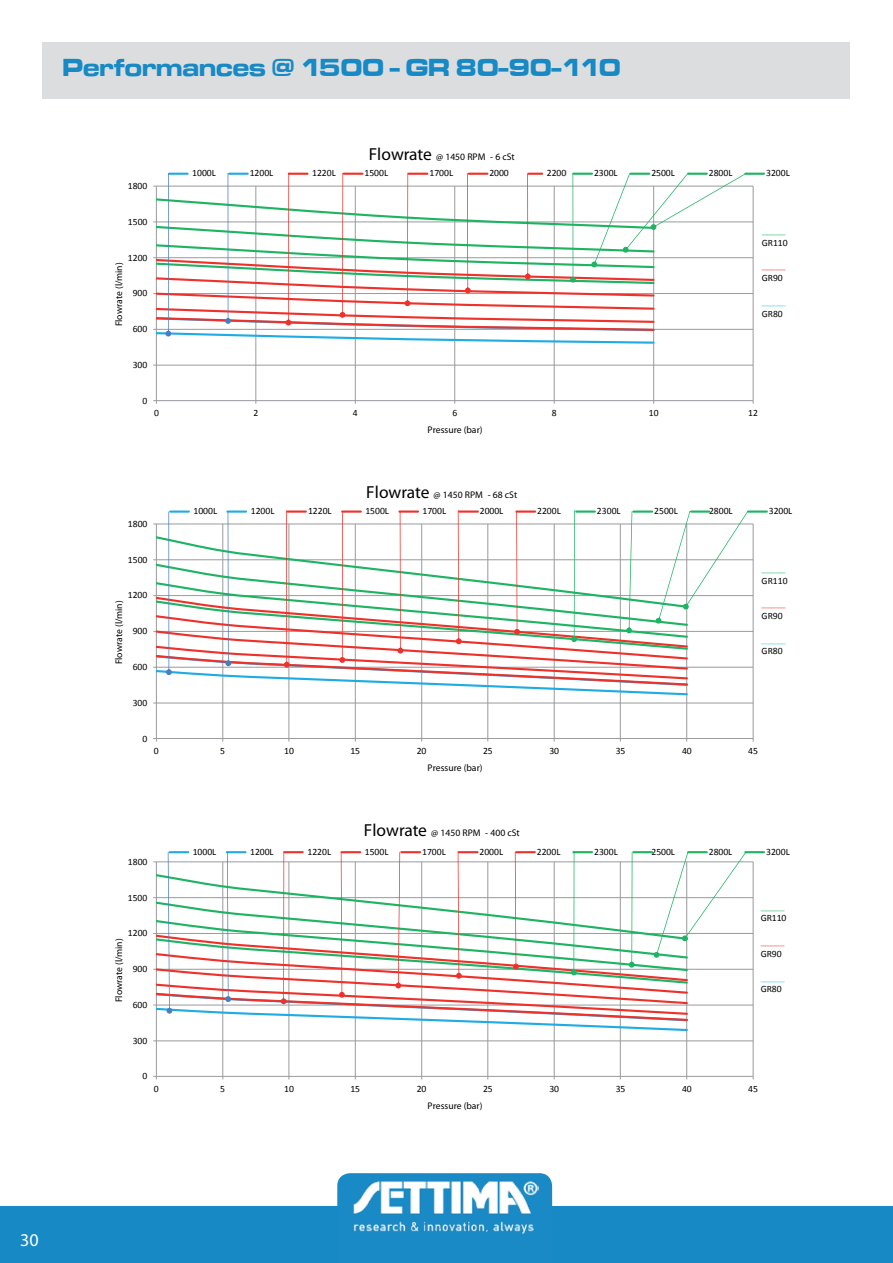
<style>
.page{position:relative;width:893px;height:1263px;background:#fff}
.page>*{position:absolute;margin:0;border:0;box-sizing:border-box;transform-origin:0 0}
.t1{font:25.5px "Microgramma D Bold Exte";color:#1789c4;scale:.93 1}
.t2{font:18px "Myriad Pro";color:#fff}
.t3{font:9.6px "Calibri";color:#000}
.t4{font:700 9.6px "Calibri";color:#000}
.t5{font:700 9.6px "Calibri";color:#1eb463}
.t6{font:700 9.6px "Calibri";color:#ee322b}
.t7{font:700 9.6px "Calibri";color:#25c4f4}
.s1{font-size:17.4px}
</style>
<div class="page">
<div style="left:0;top:1206px;width:891px;height:57px;background:#1789c5"></div>
<svg style="left:337px;top:1173px;width:215px;height:33px"></svg>
<img style="left:350px;top:1173px;width:189px;height:61px">
<hr style="left:891px;top:1206px;width:2px;height:57px;background:#1789c5">
<div style="left:42px;top:42px;width:808px;height:56px;background:#dcddde"></div>
<hr style="left:156px;top:365px;width:597px;height:1px;background:#989a9d">
<hr style="left:256px;top:186px;width:1px;height:215px;background:#989a9d">
<hr style="left:355px;top:186px;width:1px;height:215px;background:#989a9d">
<hr style="left:454px;top:186px;width:1px;height:215px;background:#989a9d">
<hr style="left:554px;top:186px;width:1px;height:215px;background:#989a9d">
<hr style="left:653px;top:186px;width:1px;height:215px;background:#989a9d">
<hr style="left:753px;top:186px;width:1px;height:215px;background:#989a9d">
<hr style="left:156px;top:186px;width:1px;height:215px;background:#989a9d">
<hr style="left:156px;top:400px;width:597px;height:1px;background:#989a9d">
<hr style="left:156px;top:703px;width:597px;height:1px;background:#989a9d">
<hr style="left:156px;top:667px;width:597px;height:1px;background:#989a9d">
<hr style="left:156px;top:631px;width:597px;height:1px;background:#989a9d">
<hr style="left:156px;top:595px;width:597px;height:1px;background:#989a9d">
<hr style="left:156px;top:559px;width:597px;height:1px;background:#989a9d">
<hr style="left:156px;top:524px;width:597px;height:1px;background:#989a9d">
<hr style="left:222px;top:524px;width:1px;height:214px;background:#989a9d">
<hr style="left:289px;top:524px;width:1px;height:214px;background:#989a9d">
<hr style="left:355px;top:524px;width:1px;height:214px;background:#989a9d">
<hr style="left:421px;top:524px;width:1px;height:214px;background:#989a9d">
<hr style="left:487px;top:524px;width:1px;height:214px;background:#989a9d">
<hr style="left:554px;top:524px;width:1px;height:214px;background:#989a9d">
<hr style="left:620px;top:524px;width:1px;height:214px;background:#989a9d">
<hr style="left:686px;top:524px;width:1px;height:214px;background:#989a9d">
<hr style="left:753px;top:524px;width:1px;height:214px;background:#989a9d">
<hr style="left:156px;top:524px;width:1px;height:214px;background:#989a9d">
<hr style="left:156px;top:738px;width:597px;height:1px;background:#989a9d">
<hr style="left:748px;top:510px;width:19px;height:3px;background:#1eb463">
<hr style="left:156px;top:1040px;width:597px;height:1px;background:#989a9d">
<hr style="left:222px;top:862px;width:1px;height:214px;background:#989a9d">
<hr style="left:289px;top:862px;width:1px;height:214px;background:#989a9d">
<hr style="left:355px;top:862px;width:1px;height:214px;background:#989a9d">
<hr style="left:421px;top:862px;width:1px;height:214px;background:#989a9d">
<hr style="left:487px;top:862px;width:1px;height:214px;background:#989a9d">
<hr style="left:554px;top:862px;width:1px;height:214px;background:#989a9d">
<hr style="left:620px;top:862px;width:1px;height:214px;background:#989a9d">
<hr style="left:686px;top:862px;width:1px;height:214px;background:#989a9d">
<hr style="left:753px;top:862px;width:1px;height:214px;background:#989a9d">
<hr style="left:156px;top:862px;width:1px;height:214px;background:#989a9d">
<hr style="left:156px;top:1076px;width:597px;height:1px;background:#989a9d">
<svg style="left:153px;top:510px;width:595px;height:186px"></svg>
<svg style="left:153px;top:851px;width:611px;height:181px"></svg>
<svg style="left:153px;top:172px;width:611px;height:173px"></svg>
<h1 class="t1" style="left:63px;top:51px;width:601px">Performances @ 1500 - GR 80-90-110</h1>
<p class="t4" style="left:369px;top:151px;width:147px"><span class="s1">Flowrate</span> @ 1450 RPM - 6 cSt</p>
<p class="t3" style="left:128px;top:180px;width:21px">1800</p>
<p class="t3" style="left:128px;top:216px;width:21px">1500</p>
<p class="t3" style="left:128px;top:251px;width:21px">1200</p>
<p class="t4" style="left:113px;top:326px;width:66px;rotate:-90deg">Flowrate (l/min)</p>
<p class="t3" style="left:133px;top:287px;width:16px">900</p>
<p class="t3" style="left:133px;top:323px;width:16px">600</p>
<p class="t3" style="left:133px;top:359px;width:16px">300</p>
<p class="t3" style="left:143px;top:394px;width:6px">0</p>
<p class="t3" style="left:192px;top:167px;width:25px">1000L</p>
<p class="t3" style="left:250px;top:167px;width:25px">1200L</p>
<p class="t3" style="left:312px;top:167px;width:25px">1220L</p>
<p class="t3" style="left:364px;top:167px;width:25px">1500L</p>
<p class="t3" style="left:429px;top:167px;width:25px">1700L</p>
<p class="t3" style="left:489px;top:167px;width:25px">2000L</p>
<p class="t3" style="left:547px;top:167px;width:25px">2200L</p>
<p class="t3" style="left:594px;top:167px;width:25px">2300L</p>
<p class="t3" style="left:651px;top:167px;width:25px">2500L</p>
<p class="t3" style="left:709px;top:167px;width:25px">2800L</p>
<p class="t3" style="left:766px;top:167px;width:25px">3200L</p>
<p class="t5" style="left:762px;top:225px;width:26px">_____</p>
<p class="t3" style="left:762px;top:236px;width:28px">GR110</p>
<p class="t6" style="left:762px;top:260px;width:26px">_____</p>
<p class="t3" style="left:762px;top:272px;width:23px">GR90</p>
<p class="t7" style="left:762px;top:296px;width:25px">_____</p>
<p class="t3" style="left:762px;top:307px;width:23px">GR80</p>
<p class="t3" style="left:154px;top:407px;width:6px">0</p>
<p class="t3" style="left:253px;top:407px;width:6px">2</p>
<p class="t3" style="left:353px;top:407px;width:6px">4</p>
<p class="t3" style="left:452px;top:407px;width:6px">6</p>
<p class="t3" style="left:552px;top:407px;width:6px">8</p>
<p class="t3" style="left:649px;top:407px;width:11px">10</p>
<p class="t3" style="left:748px;top:407px;width:11px">12</p>
<p class="t4" style="left:428px;top:424px;width:56px">Pressure (bar)</p>
<p class="t4" style="left:366px;top:489px;width:152px"><span class="s1">Flowrate</span> @ 1450 RPM - 68 cSt</p>
<p class="t3" style="left:128px;top:518px;width:21px">1800</p>
<p class="t3" style="left:128px;top:553px;width:21px">1500</p>
<p class="t3" style="left:128px;top:589px;width:21px">1200</p>
<p class="t4" style="left:113px;top:664px;width:65px;rotate:-90deg">Flowrate (l/min)</p>
<p class="t3" style="left:133px;top:625px;width:16px">900</p>
<p class="t3" style="left:133px;top:661px;width:16px">600</p>
<p class="t3" style="left:133px;top:697px;width:16px">300</p>
<p class="t3" style="left:143px;top:732px;width:6px">0</p>
<p class="t3" style="left:193px;top:505px;width:25px">1000L</p>
<p class="t3" style="left:251px;top:505px;width:25px">1200L</p>
<p class="t3" style="left:308px;top:505px;width:25px">1220L</p>
<p class="t3" style="left:365px;top:505px;width:25px">1500L</p>
<p class="t3" style="left:423px;top:505px;width:25px">1700L</p>
<p class="t3" style="left:480px;top:505px;width:25px">2000L</p>
<p class="t3" style="left:537px;top:505px;width:25px">2200L</p>
<p class="t3" style="left:597px;top:505px;width:25px">2300L</p>
<p class="t3" style="left:654px;top:505px;width:25px">2500L</p>
<p class="t3" style="left:709px;top:505px;width:25px">2800L</p>
<p class="t3" style="left:769px;top:505px;width:25px">3200L</p>
<p class="t5" style="left:762px;top:562px;width:25px">_____</p>
<p class="t3" style="left:762px;top:574px;width:27px">GR110</p>
<p class="t6" style="left:762px;top:598px;width:26px">_____</p>
<p class="t3" style="left:762px;top:610px;width:23px">GR90</p>
<p class="t7" style="left:762px;top:634px;width:26px">_____</p>
<p class="t3" style="left:762px;top:645px;width:23px">GR80</p>
<p class="t3" style="left:154px;top:745px;width:6px">0</p>
<p class="t3" style="left:220px;top:745px;width:6px">5</p>
<p class="t3" style="left:284px;top:745px;width:11px">10</p>
<p class="t3" style="left:350px;top:745px;width:11px">15</p>
<p class="t3" style="left:417px;top:745px;width:11px">20</p>
<p class="t3" style="left:483px;top:745px;width:11px">25</p>
<p class="t3" style="left:549px;top:745px;width:11px">30</p>
<p class="t3" style="left:616px;top:745px;width:11px">35</p>
<p class="t3" style="left:682px;top:745px;width:11px">40</p>
<p class="t3" style="left:748px;top:745px;width:11px">45</p>
<p class="t4" style="left:428px;top:762px;width:56px">Pressure (bar)</p>
<p class="t4" style="left:364px;top:827px;width:157px"><span class="s1">Flowrate</span> @ 1450 RPM - 400 cSt</p>
<p class="t3" style="left:128px;top:856px;width:21px">1800</p>
<p class="t3" style="left:128px;top:891px;width:21px">1500</p>
<p class="t3" style="left:128px;top:927px;width:21px">1200</p>
<p class="t4" style="left:113px;top:1002px;width:65px;rotate:-90deg">Flowrate (l/min)</p>
<p class="t3" style="left:133px;top:963px;width:16px">900</p>
<p class="t3" style="left:133px;top:999px;width:16px">600</p>
<p class="t3" style="left:133px;top:1034px;width:16px">300</p>
<p class="t3" style="left:143px;top:1070px;width:6px">0</p>
<p class="t3" style="left:193px;top:846px;width:25px">1000L</p>
<p class="t3" style="left:250px;top:846px;width:25px">1200L</p>
<p class="t3" style="left:307px;top:846px;width:25px">1220L</p>
<p class="t3" style="left:365px;top:846px;width:25px">1500L</p>
<p class="t3" style="left:422px;top:846px;width:25px">1700L</p>
<p class="t3" style="left:479px;top:846px;width:25px">2000L</p>
<p class="t3" style="left:537px;top:846px;width:25px">2200L</p>
<p class="t3" style="left:594px;top:846px;width:25px">2300L</p>
<p class="t3" style="left:651px;top:846px;width:25px">2500L</p>
<p class="t3" style="left:709px;top:846px;width:25px">2800L</p>
<p class="t3" style="left:766px;top:846px;width:25px">3200L</p>
<p class="t5" style="left:761px;top:900px;width:25px">_____</p>
<p class="t3" style="left:761px;top:912px;width:27px">GR110</p>
<p class="t6" style="left:761px;top:936px;width:25px">_____</p>
<p class="t3" style="left:761px;top:948px;width:22px">GR90</p>
<p class="t7" style="left:761px;top:971px;width:25px">_____</p>
<p class="t3" style="left:761px;top:983px;width:22px">GR80</p>
<p class="t3" style="left:154px;top:1083px;width:6px">0</p>
<p class="t3" style="left:220px;top:1083px;width:6px">5</p>
<p class="t3" style="left:284px;top:1083px;width:11px">10</p>
<p class="t3" style="left:350px;top:1083px;width:11px">15</p>
<p class="t3" style="left:417px;top:1083px;width:11px">20</p>
<p class="t3" style="left:483px;top:1083px;width:11px">25</p>
<p class="t3" style="left:549px;top:1083px;width:11px">30</p>
<p class="t3" style="left:616px;top:1083px;width:11px">35</p>
<p class="t3" style="left:682px;top:1083px;width:11px">40</p>
<p class="t3" style="left:748px;top:1083px;width:11px">45</p>
<p class="t4" style="left:428px;top:1100px;width:56px">Pressure (bar)</p>
<h2 class="t2" style="left:20px;top:1228px;width:20px">30</h2>
</div>
